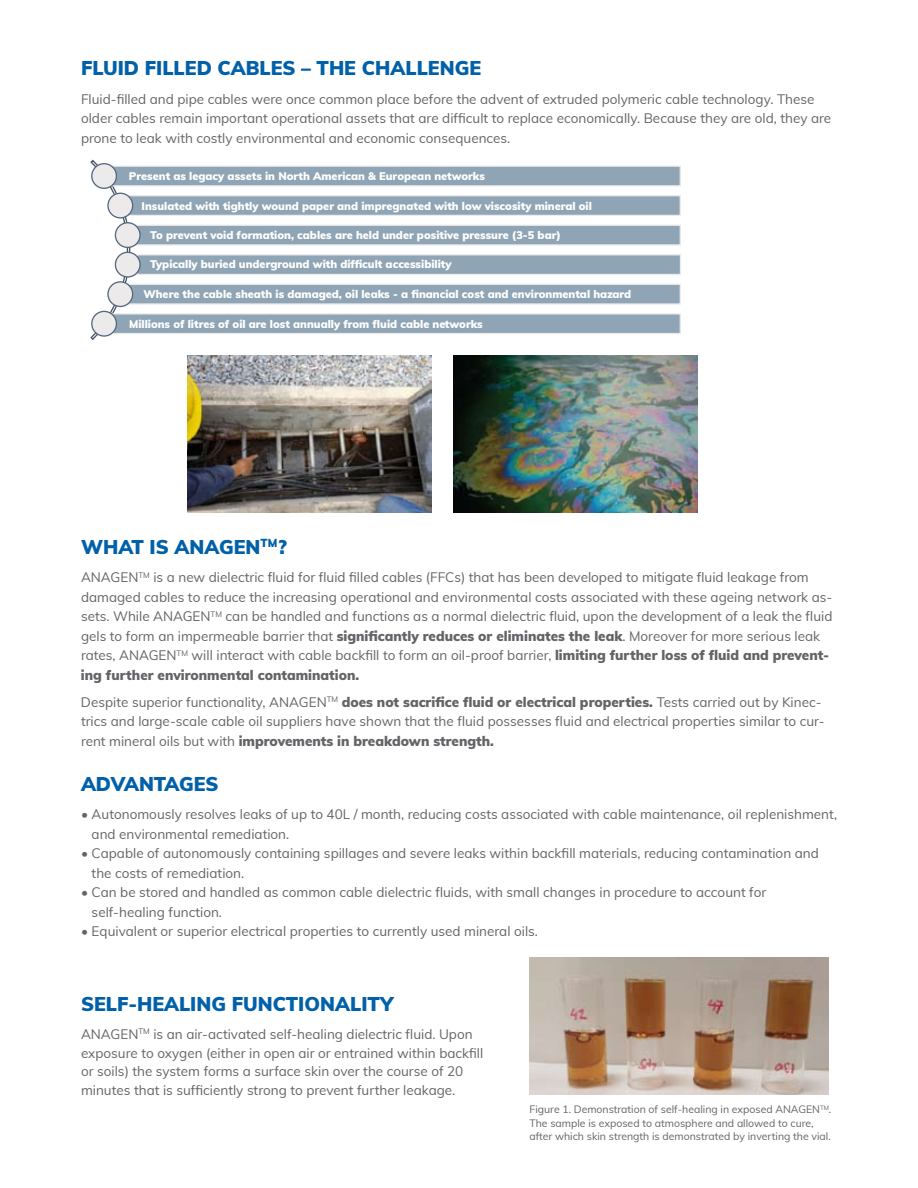
<style>
.page{position:relative;width:918px;height:1188px;background:#fff}
.page>*{position:absolute;margin:0;border:0;box-sizing:border-box;transform-origin:0 0}
.t1{font:900 19.5px "Muli";color:#0060a9}
.t2{font:13.5px/19.5px "Muli";color:#636467}
.t3{font:900 10.95px "Muli";color:#fff}
.t4{font:10.5px/13.5px "Muli";color:#636467}
.s1{font-weight:900}
</style>
<div class="page">
<svg style="left:90px;top:160px;width:52px;height:180px"></svg>
<div style="left:104px;top:166px;width:576px;height:20px;background:#8fa5b5"></div>
<div style="left:103px;top:166px;width:578px;height:21px;border:1px solid #eceaeb"></div>
<div style="left:92px;top:164px;width:24px;height:24px;background:#eceaeb;border-radius:50%"></div>
<div style="left:91px;top:163px;width:26px;height:26px;border:1px solid #55687d;border-radius:50%"></div>
<div style="left:120px;top:196px;width:560px;height:19px;background:#8fa5b5"></div>
<div style="left:120px;top:195px;width:561px;height:21px;border:1px solid #eceaeb"></div>
<div style="left:108px;top:193px;width:25px;height:25px;background:#eceaeb;border-radius:50%"></div>
<div style="left:107px;top:193px;width:26px;height:26px;border:1px solid #55687d;border-radius:50%"></div>
<div style="left:128px;top:225px;width:552px;height:20px;background:#8fa5b5"></div>
<div style="left:127px;top:225px;width:554px;height:21px;border:1px solid #eceaeb"></div>
<div style="left:115px;top:223px;width:25px;height:24px;background:#eceaeb;border-radius:50%"></div>
<div style="left:115px;top:222px;width:26px;height:26px;border:1px solid #55687d;border-radius:50%"></div>
<div style="left:137px;top:255px;width:543px;height:19px;background:#8fa5b5"></div>
<div style="left:136px;top:254px;width:545px;height:21px;border:1px solid #eceaeb"></div>
<div style="left:115px;top:252px;width:25px;height:25px;background:#eceaeb;border-radius:50%"></div>
<div style="left:115px;top:252px;width:26px;height:26px;border:1px solid #55687d;border-radius:50%"></div>
<div style="left:120px;top:284px;width:560px;height:20px;background:#8fa5b5"></div>
<div style="left:120px;top:284px;width:561px;height:21px;border:1px solid #eceaeb"></div>
<div style="left:108px;top:282px;width:25px;height:24px;background:#eceaeb;border-radius:50%"></div>
<div style="left:107px;top:281px;width:26px;height:26px;border:1px solid #55687d;border-radius:50%"></div>
<div style="left:104px;top:314px;width:576px;height:20px;background:#8fa5b5"></div>
<div style="left:103px;top:313px;width:578px;height:21px;border:1px solid #eceaeb"></div>
<div style="left:92px;top:311px;width:24px;height:25px;background:#eceaeb;border-radius:50%"></div>
<div style="left:91px;top:311px;width:26px;height:26px;border:1px solid #55687d;border-radius:50%"></div>
<img style="left:187px;top:355px;width:244px;height:158px">
<img style="left:453px;top:355px;width:244px;height:158px">
<img style="left:530px;top:957px;width:299px;height:138px">
<h1 class="t1" style="left:81px;top:54px;width:402px">Fluid Filled Cables – The Challenge</h1>
<p class="t2" style="left:81px;top:88px;width:752px">Fluid-filled and pipe cables were once common place before the advent of extruded polymeric cable technology. These older cables remain important operational assets that are difficult to replace economically. Because they are old, they are prone to leak with costly environmental and economic consequences.</p>
<p class="t3" style="left:129px;top:168px;width:357px">Present as legacy assets in North American &amp; European networks</p>
<p class="t3" style="left:142px;top:198px;width:452px">Insulated with tightly wound paper and impregnated with low viscosity mineral oil</p>
<p class="t3" style="left:150px;top:227px;width:412px">To prevent void formation, cables are held under positive pressure (3-5 bar)</p>
<p class="t3" style="left:150px;top:256px;width:303px">Typically buried underground with difficult accessibility</p>
<p class="t3" style="left:143px;top:286px;width:489px">Where the cable sheath is damaged, oil leaks - a financial cost and environmental hazard</p>
<p class="t3" style="left:129px;top:316px;width:355px">Millions of litres of oil are lost annually from fluid cable networks</p>
<h1 class="t1" style="left:81px;top:532px;width:207px">What is Anagen<sup>TM</sup>?</h1>
<p class="t2" style="left:81px;top:567px;width:753px">ANAGEN<sup>TM</sup> is a new dielectric fluid for fluid filled cables (FFCs) that has been developed to mitigate fluid leakage from damaged cables to reduce the increasing operational and environmental costs associated with these ageing network as&shy;sets. While ANAGEN<sup>TM</sup> can be handled and functions as a normal dielectric fluid, upon the development of a leak the fluid gels to form an impermeable barrier that <span class="s1">significantly reduces or eliminates the leak</span>. Moreover for more serious leak rates, ANAGEN<sup>TM</sup> will interact with cable backfill to form an oil-proof barrier, <span class="s1">limiting further loss of fluid and prevent&shy;ing further environmental contamination.</span></p>
<p class="t2" style="left:81px;top:691px;width:745px">Despite superior functionality, ANAGEN<sup>TM</sup> <span class="s1">does not sacrifice fluid or electrical properties.</span> Tests carried out by Kinec&shy;trics and large-scale cable oil suppliers have shown that the fluid possesses fluid and electrical properties similar to cur&shy;rent mineral oils but with <span class="s1">improvements in breakdown strength.</span></p>
<h1 class="t1" style="left:81px;top:769px;width:139px">Advantages</h1>
<p class="t2" style="left:92px;top:804px;width:747px;text-indent:-11px">• Autonomously resolves leaks of up to 40L / month, reducing costs associated with cable maintenance, oil replenishment, and environmental remediation.</p>
<p class="t2" style="left:92px;top:843px;width:729px;text-indent:-11px">• Capable of autonomously containing spillages and severe leaks within backfill materials, reducing contamination and the costs of remediation.</p>
<p class="t2" style="left:92px;top:882px;width:676px;text-indent:-11px">• Can be stored and handled as common cable dielectric fluids, with small changes in procedure to account for self-healing function.</p>
<p class="t2" style="left:81px;top:921px;width:458px">• Equivalent or superior electrical properties to currently used mineral oils.</p>
<h1 class="t1" style="left:81px;top:990px;width:314px">Self-Healing Functionality</h1>
<p class="t2" style="left:81px;top:1024px;width:404px;line-height:18.8px">ANAGEN<sup>TM</sup> is an air-activated self-healing dielectric fluid. Upon exposure to oxygen (either in open air or entrained within backfill or soils) the system forms a surface skin over the course of 20 minutes that is sufficiently strong to prevent further leakage.</p>
<p class="t4" style="left:530px;top:1102px;width:303px">Figure 1. Demonstration of self-healing in exposed ANAGEN<sup>TM</sup>.<br>The sample is exposed to atmosphere and allowed to cure, after which skin strength is demonstrated by inverting the vial.</p>
</div>
